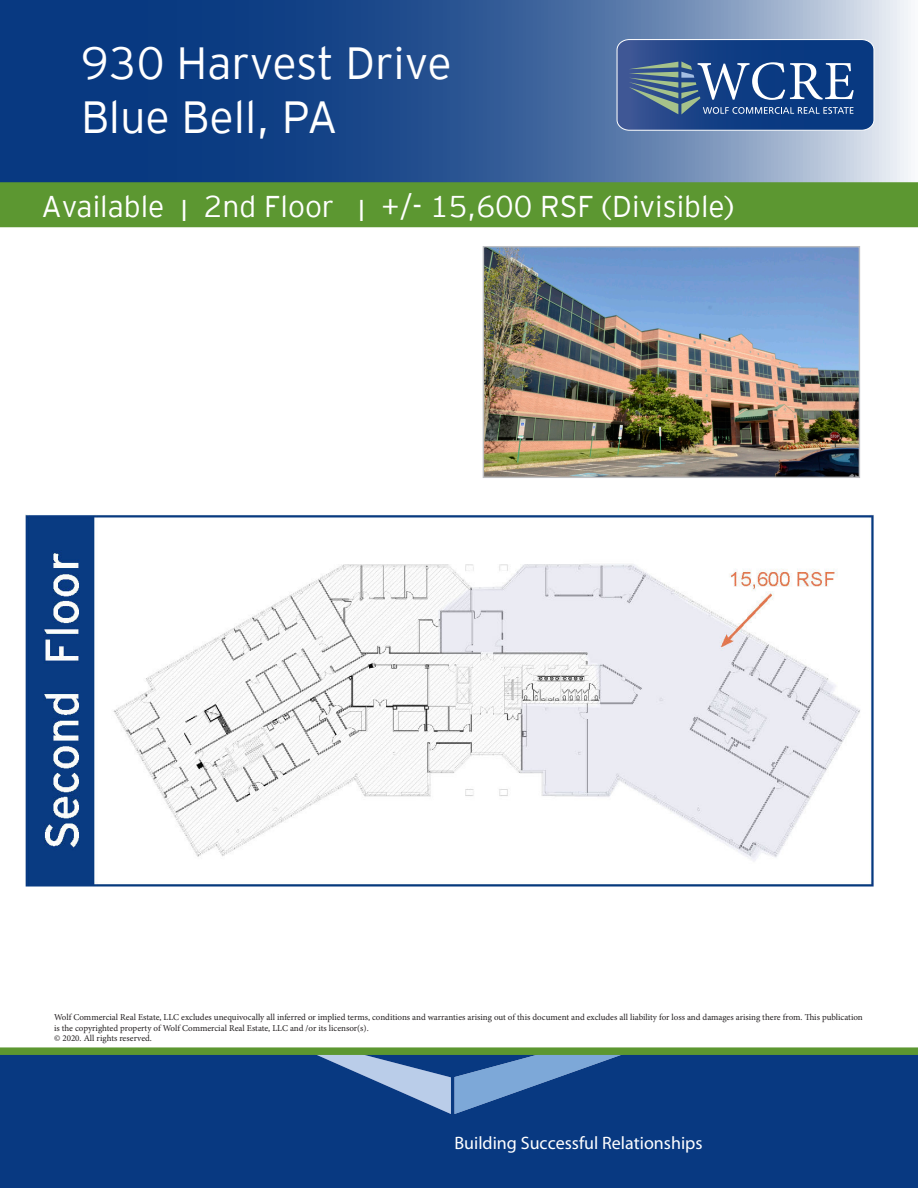
<style>
.page{position:relative;width:918px;height:1188px;background:#fff}
.page>*{position:absolute;margin:0;border:0;box-sizing:border-box;transform-origin:0 0}
.t1{font:300 45px/54px "EY Interstate";color:#fff}
.t2{font:300 30px "EY Interstate";color:#fff}
.t3{font:300 18px "Frutiger";color:#fff}
.t4{font:9px/10.8px "Minion Pro";color:#231f20}
</style>
<div class="page">
<svg style="left:0;top:0;width:911px;height:182px;background:#39609a"></svg>
<div style="left:0;top:1051px;width:918px;height:137px;background:#083981"></div>
<svg style="left:317px;top:1055px;width:304px;height:59px"></svg>
<div style="left:0;top:182px;width:918px;height:45px;background:#5c9731"></div>
<svg style="left:617px;top:39px;width:257px;height:92px;background:#365b93"></svg>
<div style="left:0;top:1047px;width:918px;height:8px;background:#5c9731"></div>
<img style="left:485px;top:248px;width:373px;height:228px">
<div style="left:483px;top:246px;width:377px;height:232px;border:1px solid #bcbdc0"></div>
<img style="left:25px;top:514px;width:849px;height:373px">
<h1 class="t1" style="left:81px;top:34px;width:372px">930 Harvest Drive<br>Blue Bell, PA</h1>
<p class="t2" style="left:41px;top:185px;width:694px">Available I 2nd Floor I +/- 15,600 RSF (Divisible)</p>
<p class="t4" style="left:54px;top:1012px;width:810px">Wolf Commercial Real Estate, LLC excludes unequivocally all inferred or implied terms, conditions and warranties arising out of this document and excludes all liability for loss and damages arising there from. This publication is the copyrighted property of Wolf Commercial Real Estate, LLC and /or its licensor(s).<br>© 2020. All rights reserved.</p>
<h3 class="t3" style="left:454px;top:1132px;width:250px">Building Successful Relationships</h3>
</div>
